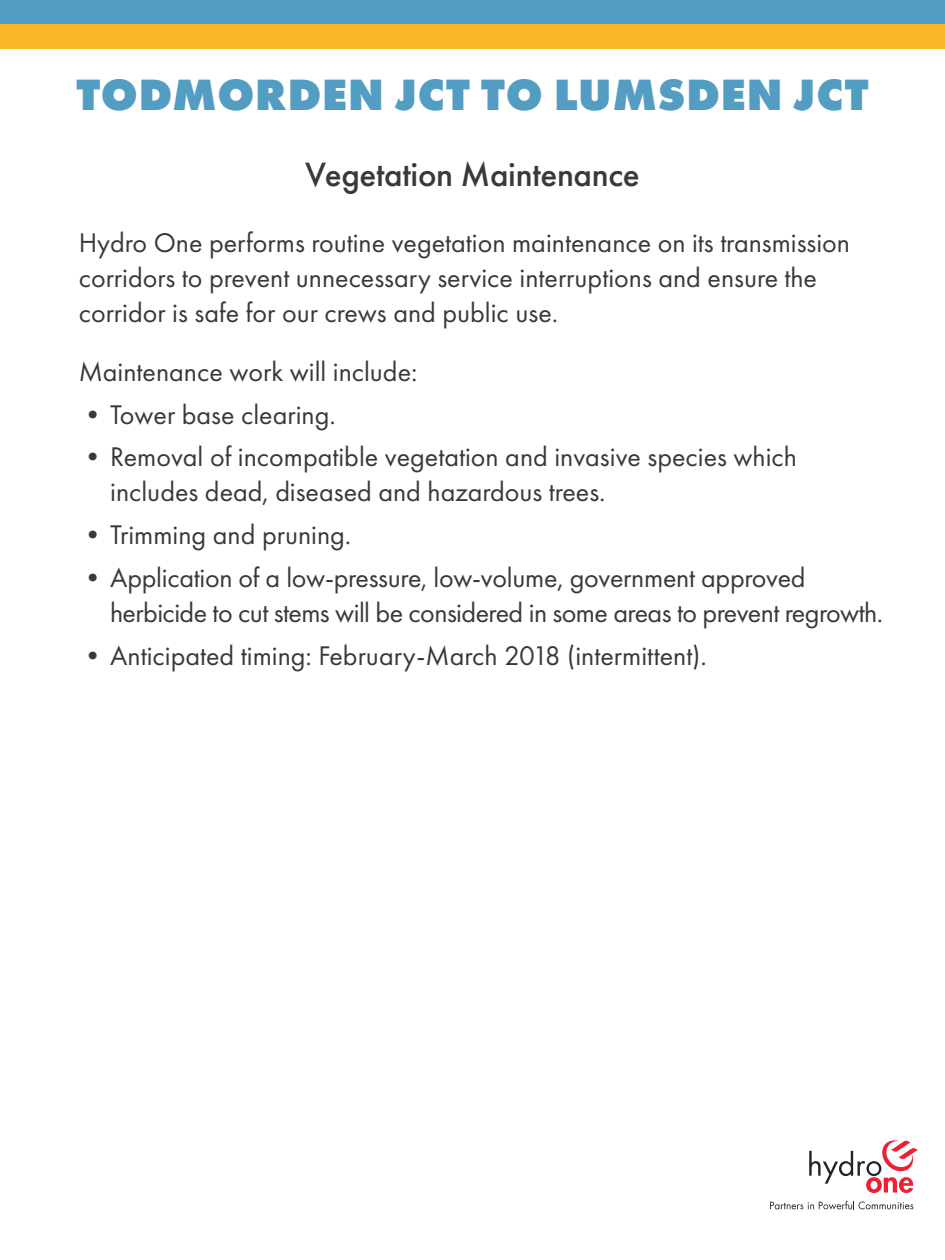
<style>
.page{position:relative;width:945px;height:1260px;background:#fff}
.page>*{position:absolute;margin:0;border:0;box-sizing:border-box;transform-origin:0 0}
.heading{font:800 45.5px "Futura PT";letter-spacing:.01em;color:#539dc3}
.bold_callout{font:500 35px "Futura PT";letter-spacing:-.01em;color:#383a39}
.intro{font:28px/35px "Futura PT";color:#383a39}
.intro-2{font:28px/35px "Futura PT";letter-spacing:-.02em;color:#383a39}
.paragraph{font:28px "Futura PT";color:#383a39}
</style>
<div class="page">
<svg style="left:809px;top:1140px;width:109px;height:53px"></svg>
<svg style="left:770px;top:1201px;width:143px;height:9px"></svg>
<div style="left:0;top:24px;width:945px;height:24px;background:#fcb726"></div>
<div style="left:0;top:0;width:945px;height:24px;background:#539dc3"></div>
<p class="heading" style="left:76px;top:66px;width:794px">TODMORDEN JCT TO LUMSDEN JCT</p>
<p class="bold_callout" style="left:305px;top:153px;width:336px">Vegetation Maintenance</p>
<p class="intro" style="left:79px;top:225px;width:773px">Hydro One performs routine vegetation maintenance on its transmission corridors to prevent unnecessary service interruptions and ensure the corridor is safe for our crews and public use.</p>
<p class="paragraph" style="left:79px;top:355px;width:340px">Maintenance work will include:</p>
<p class="intro" style="left:79px;top:397px;width:259px">•Tower base clearing.</p>
<p class="intro" style="left:110px;top:439px;width:688px;text-indent:-32px">•Removal of incompatible vegetation and invasive species which includes dead, diseased and hazardous trees.</p>
<p class="intro" style="left:79px;top:517px;width:274px">•Trimming and pruning.</p>
<p class="intro-2" style="left:110px;top:560px;width:774px;text-indent:-32px">•Application of a low-pressure, low-volume, government approved herbicide to cut stems will be considered in some areas to prevent regrowth.</p>
<p class="intro" style="left:79px;top:638px;width:630px">•Anticipated timing: February-March 2018 (intermittent).</p>
</div>
